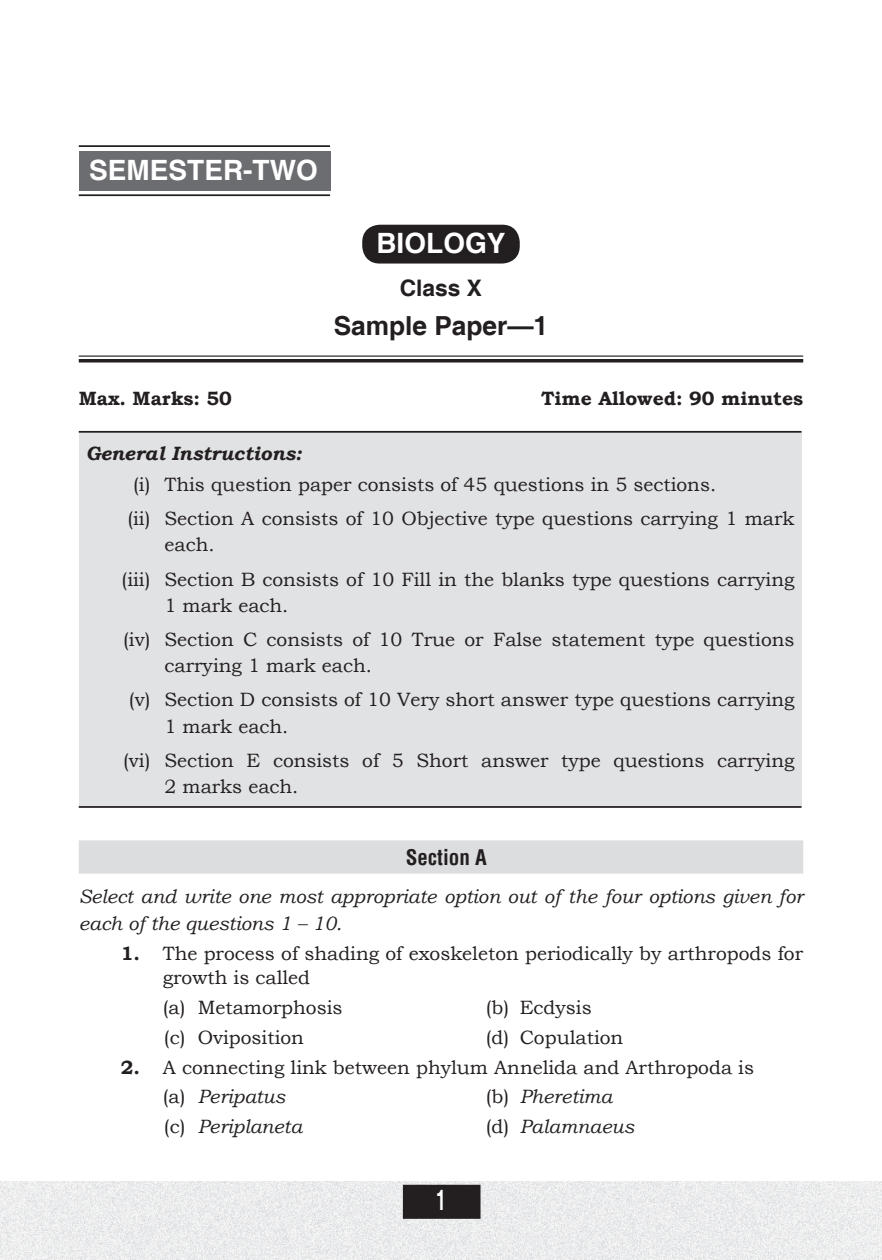
<style>
.page{position:relative;width:882px;height:1260px;background:#fff}
.page>*{position:absolute;margin:0;border:0;box-sizing:border-box;transform-origin:0 0}
.semester{font:700 28px "Helvetica";color:#fff}
.body_text_without_sp{font:700 28px "Helvetica";color:#fff}
.semester-2{font:700 28px "Helvetica";color:#fff;scale:.62 1}
.Chapter_name{font:700 26.25px "Helvetica";color:#231f20}
.body_text_without_sp-2{font:700 22.75px "Helvetica";color:#231f20}
.question_heading{font:700 condensed 21px "Helvetica";color:#231f20}
.indent_1{font:19.25px/26.2px "Bookman Old Style";color:#231f20}
.body_text_without_sp-3{font:italic 19.25px/27.3px "Bookman Old Style";color:#231f20}
.exercise_indent_2_Co{font:19.25px "Bookman Old Style";color:#231f20}
.exercise_indent_2_Co-2{font:italic 19.25px "Bookman Old Style";color:#231f20}
.body_text_without_sp-4{font:700 19.25px "Bookman Old Style";color:#231f20}
.body_text_without_sp-5{font:italic 700 19.25px "Bookman Old Style";color:#231f20}
.s1{font-weight:700}
.s2{font-style:normal}
</style>
<div class="page">
<div style="left:362px;top:225px;width:158px;height:39px;background:#231f20;border-radius:18px"></div>
<div style="left:0;top:1181px;width:882px;height:79px;background:#ececed"></div>
<div style="left:79px;top:840px;width:724px;height:34px;background:#dcdddf"></div>
<div style="left:79px;top:432px;width:723px;height:375px;background:#e1e2e4"></div>
<hr style="left:79px;top:431px;width:723px;height:2px;background:#231f20">
<hr style="left:79px;top:806px;width:723px;height:2px;background:#231f20">
<div style="left:403px;top:1185px;width:77px;height:33px;background:#231f20"></div>
<div style="left:403px;top:1185px;width:78px;height:34px;border:1px solid #231f20"></div>
<div style="left:79px;top:151px;width:252px;height:40px;background:#6c6d70"></div>
<hr style="left:79px;top:194px;width:251px;height:2px;background:#231f20">
<hr style="left:79px;top:145px;width:251px;height:2px;background:#231f20">
<hr style="left:79px;top:356px;width:724px;height:1px;background:#231f20">
<svg style="left:79px;top:359px;width:724px;height:4px;background:#3d3a3b"></svg>
<p class="semester" style="left:89px;top:154px;width:230px">SEMESTER-TWO</p>
<p class="body_text_without_sp" style="left:376px;top:226px;width:131px">BIOLOGY</p>
<p class="body_text_without_sp-2" style="left:400px;top:274px;width:84px">Class X</p>
<p class="Chapter_name" style="left:334px;top:309px;width:216px">Sample Paper—1</p>
<p class="body_text_without_sp-4" style="left:79px;top:384px;width:155px">Max. Marks: 50</p>
<p class="body_text_without_sp-4" style="left:541px;top:384px;width:264px">Time Allowed: 90 minutes</p>
<p class="body_text_without_sp-5" style="left:86px;top:439px;width:217px">General Instructions:</p>
<p class="indent_1" style="left:133px;top:471px;width:585px">(i) This question paper consists of 45 questions in 5 sections.</p>
<p class="indent_1" style="left:164px;top:506px;width:632px;text-indent:-37px">(ii) Section A consists of 10 Objective type questions carrying 1 mark each.</p>
<p class="indent_1" style="left:164px;top:566px;width:631px;text-indent:-43px">(iii) Section B consists of 10 Fill in the blanks type questions carrying<br>1 mark each.</p>
<p class="indent_1" style="left:164px;top:626px;width:632px;text-indent:-41px">(iv) Section C consists of 10 True or False statement type questions carrying 1 mark each.</p>
<p class="indent_1" style="left:164px;top:687px;width:632px;text-indent:-36px">(v) Section D consists of 10 Very short answer type questions carrying<br>1 mark each.</p>
<p class="indent_1" style="left:164px;top:747px;width:632px;text-indent:-41px">(vi) Section E consists of 5 Short answer type questions carrying<br>2 marks each.</p>
<p class="question_heading" style="left:406px;top:843px;width:83px">Section A</p>
<p class="body_text_without_sp-3" style="left:79px;top:882px;width:726px">Select and write one most appropriate option out of the four options given for each of the questions 1 – 10.</p>
<p class="indent_1" style="left:163px;top:941px;width:642px;line-height:24.5px;text-indent:-42px"><span class="s1">1.</span> The process of shading of exoskeleton periodically by arthropods for growth is called</p>
<p class="exercise_indent_2_Co" style="left:163px;top:995px;width:181px">(a) Metamorphosis</p>
<p class="exercise_indent_2_Co" style="left:486px;top:995px;width:107px">(b) Ecdysis</p>
<p class="exercise_indent_2_Co" style="left:164px;top:1025px;width:142px">(c) Oviposition</p>
<p class="exercise_indent_2_Co" style="left:486px;top:1025px;width:139px">(d) Copulation</p>
<p class="indent_1" style="left:121px;top:1054px;width:635px"><span class="s1">2.</span> A connecting link between phylum Annelida and Arthropoda is</p>
<p class="exercise_indent_2_Co-2" style="left:163px;top:1084px;width:124px"><span class="s2">(a)</span> Peripatus</p>
<p class="exercise_indent_2_Co-2" style="left:486px;top:1084px;width:128px"><span class="s2">(b)</span> Pheretima</p>
<p class="exercise_indent_2_Co-2" style="left:164px;top:1113px;width:140px"><span class="s2">(c)</span> Periplaneta</p>
<p class="exercise_indent_2_Co-2" style="left:486px;top:1113px;width:150px"><span class="s2">(d)</span> Palamnaeus</p>
<p class="semester-2" style="left:436px;top:1183px;width:17px">1</p>
</div>
